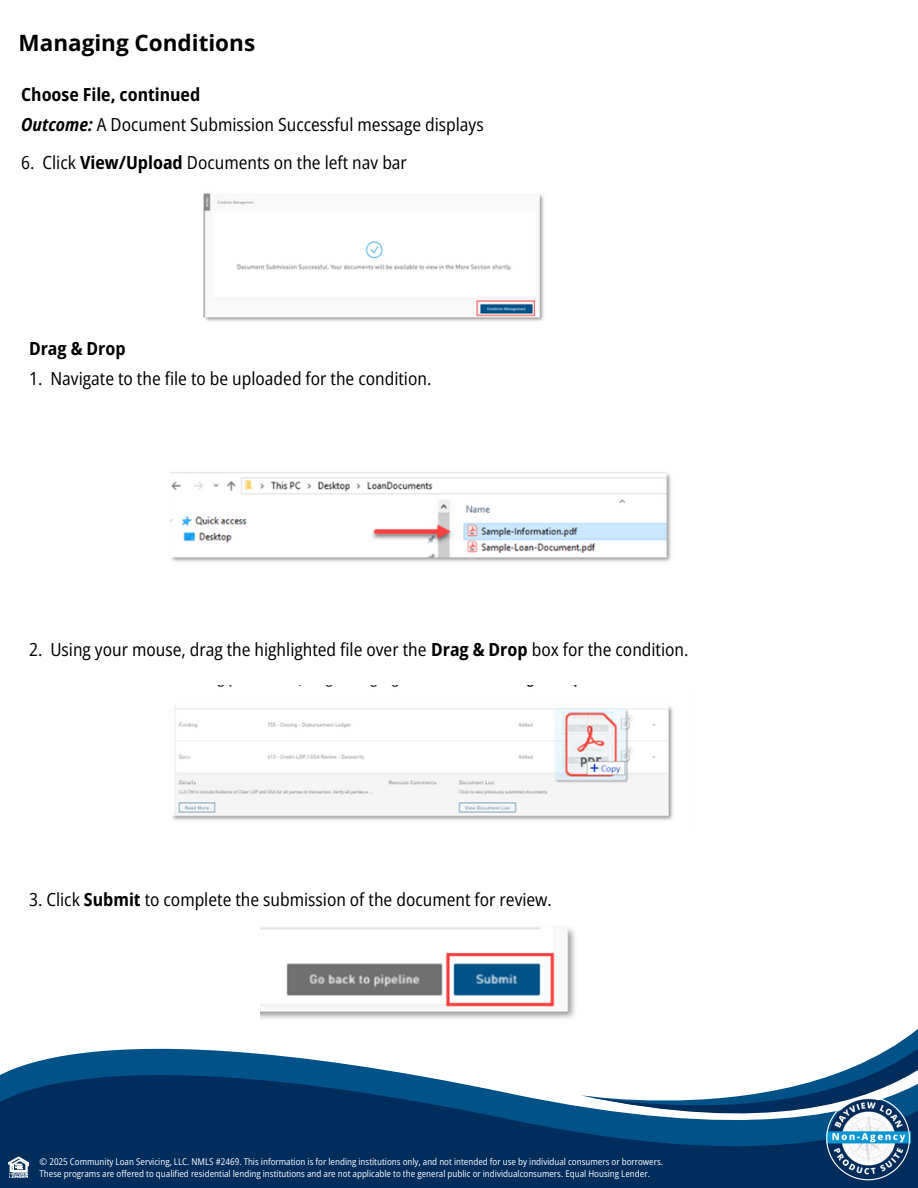
<style>
.page{position:relative;width:918px;height:1188px;background:#fff}
.page>*{position:absolute;margin:0;border:0;box-sizing:border-box;transform-origin:0 0}
.t1{font:700 22.5px "Open Sans";color:#000}
.t2{font:semi-condensed 18px "Open Sans";color:#000}
.t3{font:700 semi-condensed 18px "Open Sans";color:#000}
.t4{font:semi-condensed 9.3px/11.6px "Open Sans";color:#fbfbfb}
.s1{font-weight:700;font-style:italic}
.s2{font-weight:700}
</style>
<div class="page">
<svg style="left:0;top:1048px;width:574px;height:140px;background:#214f79"></svg>
<svg style="left:574px;top:1029px;width:344px;height:159px"></svg>
<svg style="left:8px;top:1156px;width:21px;height:22px"></svg>
<img style="left:826px;top:1097px;width:85px;height:84px">
<svg style="left:826px;top:1097px;width:84px;height:83px"></svg>
<img style="left:203px;top:193px;width:341px;height:128px">
<img style="left:170px;top:472px;width:501px;height:90px">
<img style="left:172px;top:686px;width:501px;height:135px">
<img style="left:260px;top:926px;width:315px;height:93px">
<h2 class="t1" style="left:19px;top:27px;width:238px">Managing Conditions</h2>
<h3 class="t3" style="left:21px;top:82px;width:181px">Choose File, continued</h3>
<p class="t2" style="left:21px;top:112px;width:464px"><span class="s1">Outcome:</span> A Document Submission Successful message displays</p>
<h3 class="t2" style="left:21px;top:149px;width:387px">6. Click <span class="s2">View/Upload</span> Documents on the left nav bar</h3>
<p class="t3" style="left:29px;top:335px;width:98px">Drag &amp; Drop</p>
<h2 class="t2" style="left:29px;top:366px;width:404px">1. Navigate to the file to be uploaded for the condition.</h2>
<h3 class="t2" style="left:29px;top:637px;width:661px">2. Using your mouse, drag the highlighted file over the <span class="s2">Drag &amp; Drop</span> box for the condition.</h3>
<h3 class="t2" style="left:29px;top:887px;width:524px">3. Click <span class="s2">Submit</span> to complete the submission of the document for review.</h3>
<h1 class="t4" style="left:40px;top:1156px;width:625px">© 2025 Community Loan Servicing, LLC. NMLS #2469. This information is for lending institutions only, and not intended for use by individual consumers or borrowers.<br>These programs are offered to qualified residential lending institutions and are not applicable to the general public or individualconsumers. Equal Housing Lender.</h1>
</div>
